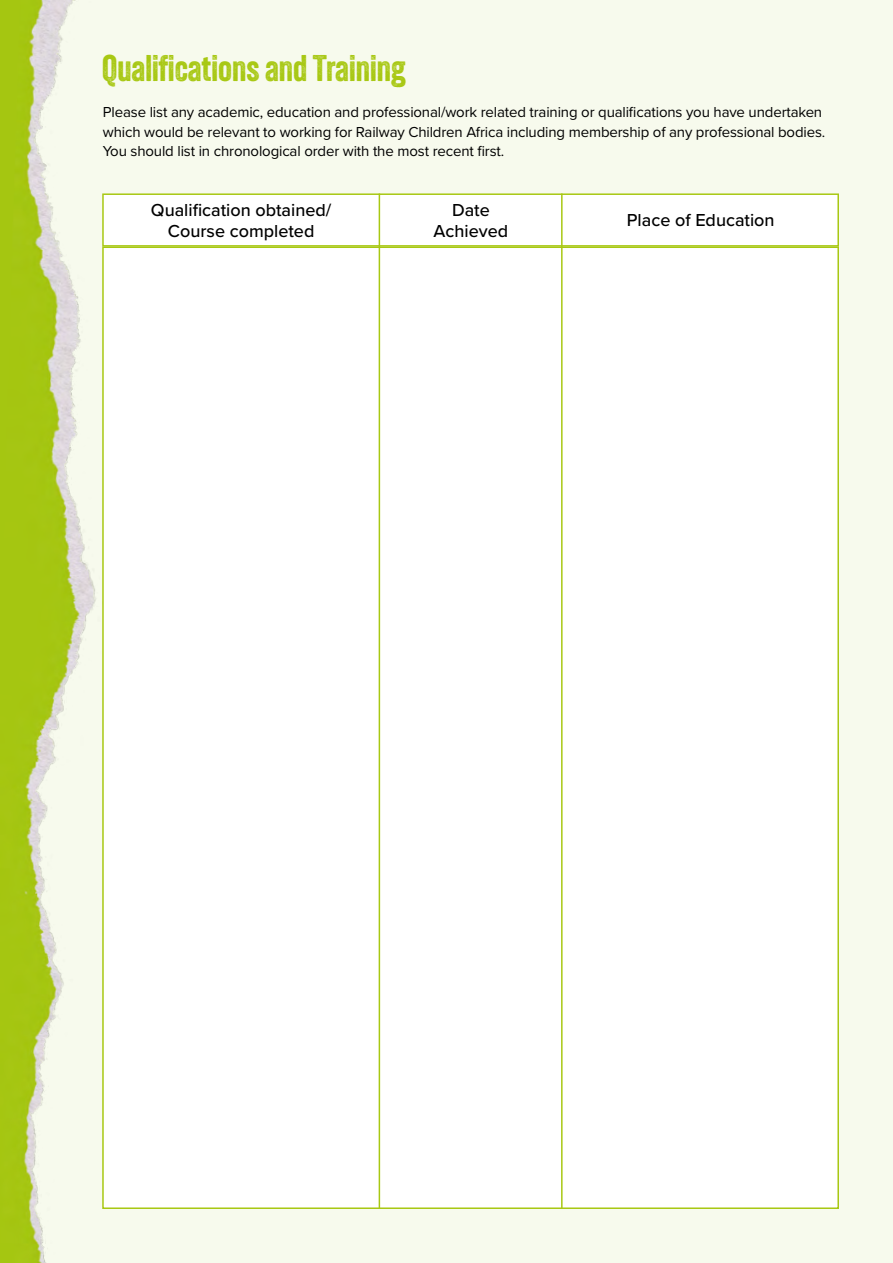
<style>
.page{position:relative;width:893px;height:1263px;background:#fff}
.page>*{position:absolute;margin:0;border:0;box-sizing:border-box;transform-origin:0 0}
.t1{font:36px "Veneer";color:#a8c813}
.Body_Copy{font:500 18px/21px "Proxima Nova";color:#000;text-align:center}
.Body_Copy-2{font:15px/19.5px "Proxima Nova";letter-spacing:-.01em;color:#000}
</style>
<div class="page">
<div style="left:30px;top:0;width:863px;height:1263px;background:#f7faed"></div>
<div style="left:102px;top:246px;width:737px;height:963px;background:#fff;border:2px solid #a8c813"></div>
<div style="left:102px;top:193px;width:737px;height:54px;background:#fff;border:2px solid #a8c813"></div>
<hr style="left:379px;top:193px;width:1px;height:1016px;background:#a8c813">
<hr style="left:561px;top:193px;width:2px;height:1016px;background:#a8c813">
<img style="left:0;top:0;width:103px;height:1263px">
<p class="t1" style="left:102px;top:46px;width:305px">Qualifications and Training</p>
<p class="Body_Copy-2" style="left:103px;top:102px;width:724px">Please list any academic, education and professional/work related training or qualifications you have undertaken which would be relevant to working for Railway Children Africa including membership of any professional bodies.<br>You should list in chronological order with the most recent first.</p>
<p class="Body_Copy" style="left:151px;top:198px;width:182px">Qualification obtained/<br>Course completed</p>
<p class="Body_Copy" style="left:434px;top:198px;width:76px">Date<br>Achieved</p>
<p class="Body_Copy" style="left:627px;top:209px;width:149px">Place of Education</p>
</div>
